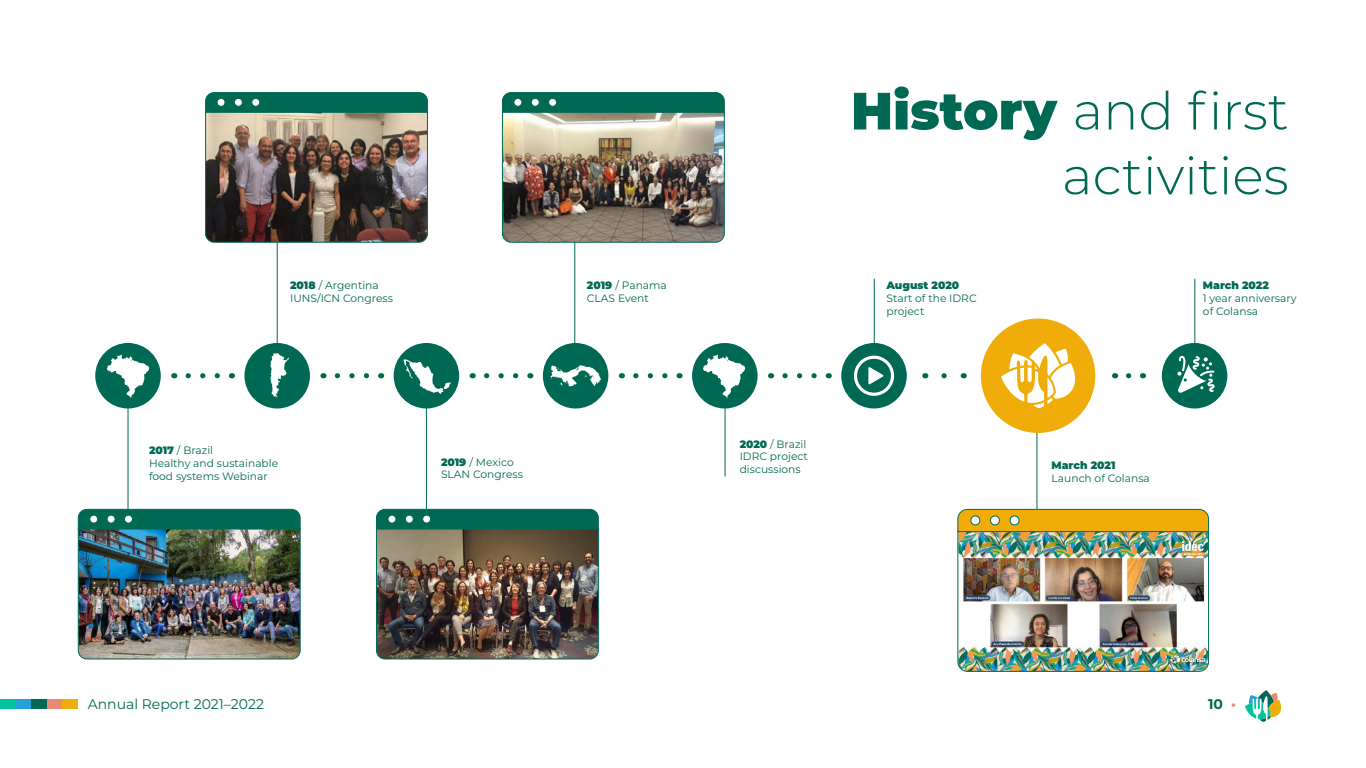
<style>
.page{position:relative;width:1366px;height:768px;background:#fff}
.page>*{position:absolute;margin:0;border:0;box-sizing:border-box;transform-origin:0 0}
.t1{font:300 52.4px/64.8px "Montserrat";color:#006954;text-align:right}
.t2{font:14px "Montserrat";color:#006954}
.t3{font:700 14px "Montserrat";color:#006954}
.t4{font:10.7px/12.8px "Montserrat";color:#006954}
.t5{font:900 10.7px "Montserrat";color:#006954}
.s1{font-weight:900}
.s2{color:#eb8a73}
</style>
<div class="page">
<svg style="left:1245px;top:690px;width:37px;height:32px"></svg>
<div style="left:47px;top:699px;width:15px;height:10px;background:#eb8a73"></div>
<div style="left:16px;top:699px;width:15px;height:10px;background:#24a1d9"></div>
<div style="left:31px;top:699px;width:16px;height:10px;background:#006954"></div>
<div style="left:62px;top:699px;width:16px;height:10px;background:#f0ad0a"></div>
<div style="left:0;top:699px;width:16px;height:10px;background:#00c29c"></div>
<hr style="left:1037px;top:395px;width:1px;height:114px;background:#006954">
<svg style="left:188px;top:373px;width:32px;height:5px"></svg>
<div style="left:95px;top:343px;width:66px;height:66px;background:#006954;border-radius:50%"></div>
<div style="left:394px;top:343px;width:65px;height:66px;background:#006954;border-radius:50%"></div>
<div style="left:543px;top:343px;width:65px;height:66px;background:#006954;border-radius:50%"></div>
<div style="left:692px;top:343px;width:66px;height:66px;background:#006954;border-radius:50%"></div>
<div style="left:841px;top:343px;width:66px;height:66px;background:#006954;border-radius:50%"></div>
<div style="left:1162px;top:343px;width:65px;height:66px;background:#006954;border-radius:50%"></div>
<div style="left:981px;top:319px;width:114px;height:114px;background:#f0ad0a;border-radius:50%"></div>
<svg style="left:337px;top:373px;width:33px;height:5px"></svg>
<svg style="left:487px;top:373px;width:32px;height:5px"></svg>
<svg style="left:636px;top:373px;width:32px;height:5px"></svg>
<svg style="left:785px;top:373px;width:32px;height:5px"></svg>
<svg style="left:944px;top:373px;width:3px;height:5px"></svg>
<svg style="left:1129px;top:373px;width:3px;height:5px"></svg>
<div style="left:244px;top:343px;width:66px;height:66px;background:#006954;border-radius:50%"></div>
<img style="left:78px;top:509px;width:223px;height:151px">
<div style="left:90px;top:515px;width:8px;height:8px;background:#fff;border-radius:50%"></div>
<div style="left:89px;top:515px;width:9px;height:8px;border:1px solid #006954;border-radius:50%"></div>
<div style="left:107px;top:515px;width:8px;height:8px;background:#fff;border-radius:50%"></div>
<div style="left:107px;top:515px;width:8px;height:8px;border:1px solid #006954;border-radius:50%"></div>
<div style="left:124px;top:515px;width:8px;height:8px;background:#fff;border-radius:50%"></div>
<div style="left:124px;top:515px;width:9px;height:8px;border:1px solid #006954;border-radius:50%"></div>
<img style="left:376px;top:509px;width:223px;height:151px">
<div style="left:388px;top:515px;width:8px;height:8px;background:#fff;border-radius:50%"></div>
<div style="left:388px;top:515px;width:8px;height:8px;border:1px solid #006954;border-radius:50%"></div>
<div style="left:405px;top:515px;width:8px;height:8px;background:#fff;border-radius:50%"></div>
<div style="left:405px;top:515px;width:9px;height:8px;border:1px solid #006954;border-radius:50%"></div>
<div style="left:423px;top:515px;width:8px;height:8px;background:#fff;border-radius:50%"></div>
<div style="left:422px;top:515px;width:9px;height:8px;border:1px solid #006954;border-radius:50%"></div>
<img style="left:957px;top:509px;width:252px;height:163px">
<div style="left:971px;top:516px;width:9px;height:9px;background:#fff;border-radius:50%"></div>
<div style="left:971px;top:516px;width:9px;height:9px;border:1px solid #006954;border-radius:50%"></div>
<div style="left:990px;top:516px;width:9px;height:9px;background:#fff;border-radius:50%"></div>
<div style="left:990px;top:516px;width:10px;height:9px;border:1px solid #006954;border-radius:50%"></div>
<div style="left:1010px;top:516px;width:9px;height:9px;background:#fff;border-radius:50%"></div>
<div style="left:1010px;top:516px;width:9px;height:9px;border:1px solid #006954;border-radius:50%"></div>
<img style="left:205px;top:92px;width:223px;height:151px">
<div style="left:217px;top:98px;width:8px;height:8px;background:#fff;border-radius:50%"></div>
<div style="left:217px;top:98px;width:8px;height:9px;border:1px solid #006954;border-radius:50%"></div>
<div style="left:234px;top:98px;width:8px;height:8px;background:#fff;border-radius:50%"></div>
<div style="left:234px;top:98px;width:9px;height:9px;border:1px solid #006954;border-radius:50%"></div>
<div style="left:252px;top:98px;width:8px;height:8px;background:#fff;border-radius:50%"></div>
<div style="left:251px;top:98px;width:9px;height:9px;border:1px solid #006954;border-radius:50%"></div>
<img style="left:502px;top:92px;width:223px;height:151px">
<div style="left:514px;top:98px;width:8px;height:8px;background:#fff;border-radius:50%"></div>
<div style="left:514px;top:98px;width:8px;height:9px;border:1px solid #006954;border-radius:50%"></div>
<div style="left:531px;top:98px;width:8px;height:8px;background:#fff;border-radius:50%"></div>
<div style="left:531px;top:98px;width:9px;height:9px;border:1px solid #006954;border-radius:50%"></div>
<div style="left:549px;top:98px;width:8px;height:8px;background:#fff;border-radius:50%"></div>
<div style="left:548px;top:98px;width:9px;height:9px;border:1px solid #006954;border-radius:50%"></div>
<hr style="left:128px;top:395px;width:1px;height:114px;background:#006954">
<hr style="left:277px;top:243px;width:1px;height:126px;background:#006954">
<hr style="left:426px;top:395px;width:1px;height:114px;background:#006954">
<hr style="left:725px;top:395px;width:1px;height:81px;background:#006954">
<hr style="left:575px;top:243px;width:1px;height:126px;background:#006954">
<hr style="left:874px;top:279px;width:1px;height:90px;background:#006954">
<hr style="left:1195px;top:279px;width:1px;height:90px;background:#006954">
<svg style="left:703px;top:355px;width:42px;height:43px"></svg>
<svg style="left:107px;top:355px;width:42px;height:43px"></svg>
<svg style="left:1177px;top:356px;width:38px;height:37px"></svg>
<svg style="left:270px;top:353px;width:19px;height:44px"></svg>
<svg style="left:403px;top:360px;width:48px;height:34px"></svg>
<svg style="left:550px;top:365px;width:51px;height:21px"></svg>
<svg style="left:1001px;top:343px;width:75px;height:65px"></svg>
<svg style="left:854px;top:355px;width:40px;height:41px"></svg>
<p class="t4" style="left:290px;top:279px;width:104px"><span class="s1">2018</span> / Argentina<br>IUNS/ICN Congress</p>
<h1 class="t1" style="left:851px;top:77px;width:439px"><span class="s1">History</span> and first activities</h1>
<p class="t4" style="left:587px;top:279px;width:81px"><span class="s1">2019</span> / Panama<br>CLAS Event</p>
<p class="t5" style="left:886px;top:277px;width:74px">August 2020</p>
<p class="t4" style="left:886px;top:291px;width:92px">Start of the IDRC project</p>
<p class="t5" style="left:1203px;top:277px;width:67px">March 2022</p>
<p class="t4" style="left:1203px;top:291px;width:95px">1 year anniversary of Colansa</p>
<p class="t4" style="left:149px;top:443px;width:131px"><span class="s1">2017</span> / Brazil<br>Healthy and sustainable food systems Webinar</p>
<p class="t4" style="left:740px;top:437px;width:70px"><span class="s1">2020</span> / Brazil<br>IDRC project discussions</p>
<p class="t4" style="left:441px;top:455px;width:83px"><span class="s1">2019</span> / Mexico<br>SLAN Congress</p>
<p class="t5" style="left:1052px;top:457px;width:65px">March 2021</p>
<p class="t4" style="left:1052px;top:472px;width:100px">Launch of Colansa</p>
<h2 class="t2" style="left:88px;top:694px;width:178px">Annual Report 2021–2022</h2>
<h2 class="t3" style="left:1208px;top:694px;width:30px">10 <span class="s2">•</span></h2>
</div>
